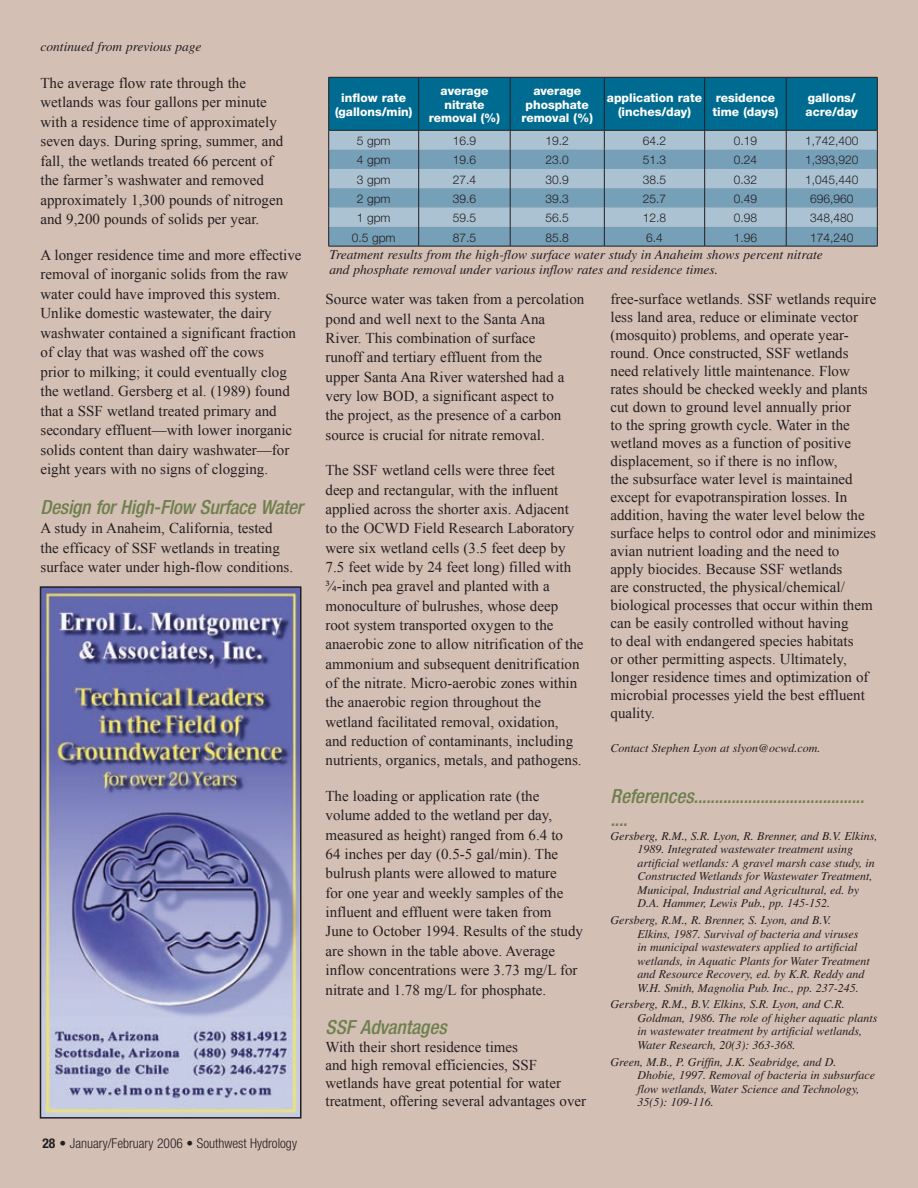
<style>
.page{position:relative;width:918px;height:1188px;background:#d4bfb4}
.page>*{position:absolute;margin:0;border:0;box-sizing:border-box;transform-origin:0 0}
.Subhead_2{font:italic 500 condensed 19.5px/23.5px "Helvetica Neue LT";letter-spacing:-.01em;color:#6e804e}
.Body{font:15px/19.4px "Times New Roman";color:#231f20}
.ContinuedFrom{font:italic 13.5px/15px "Times";color:#231f20}
.t1{font:300 condensed 13.5px "Helvetica Neue LT";color:#231f20}
.References{font:italic 12px/13.5px "Times";color:#231f20}
.Body-2{font:300 12px "Helvetica Neue LT";color:#231f20}
.Body-3{font:800 12px/13.5px "Helvetica Neue LT";color:#fff;text-align:center}
.Contact_line{font:italic 12px "Times";color:#231f20}
.s1{font-weight:700}
</style>
<div class="page">
<img style="left:43px;top:589px;width:256px;height:527px">
<div style="left:40px;top:586px;width:262px;height:533px;border:2px solid #231f20"></div>
<hr style="left:328px;top:246px;width:91px;height:1px;background:#231f20">
<hr style="left:419px;top:246px;width:91px;height:1px;background:#231f20">
<hr style="left:510px;top:246px;width:94px;height:1px;background:#231f20">
<hr style="left:604px;top:246px;width:101px;height:1px;background:#231f20">
<hr style="left:705px;top:246px;width:81px;height:1px;background:#231f20">
<hr style="left:786px;top:246px;width:92px;height:1px;background:#231f20">
<svg style="left:328px;top:77px;width:550px;height:169px;background:#6297b0"></svg>
<p class="ContinuedFrom" style="left:40px;top:39px;width:163px">continued from previous page</p>
<p class="Body" style="left:40px;top:73px;width:244px">The average flow rate through the wetlands was four gallons per minute with a residence time of approximately seven days. During spring, summer, and fall, the wetlands treated 66 percent of the farmer’s washwater and removed approximately 1,300 pounds of nitrogen and 9,200 pounds of solids per year.</p>
<p class="Body" style="left:40px;top:245px;width:263px">A longer residence time and more effective removal of inorganic solids from the raw water could have improved this system.<br>Unlike domestic wastewater, the dairy washwater contained a significant fraction of clay that was washed off the cows<br>prior to milking; it could eventually clog the wetland. Gersberg et al. (1989) found that a SSF wetland treated primary and secondary effluent—with lower inorganic solids content than dairy washwater—for eight years with no signs of clogging.</p>
<p class="Subhead_2" style="left:40px;top:495px;width:264px">Design for High-Flow Surface Water</p>
<p class="Body" style="left:40px;top:518px;width:254px">A study in Anaheim, California, tested the efficacy of SSF wetlands in treating surface water under high-flow conditions.</p>
<p class="t1" style="left:42px;top:1135px;width:256px"><span class="s1">28</span> • January/February 2006 • Southwest Hydrology</p>
<p class="Body-3" style="left:335px;top:91px;width:79px">inflow rate (gallons/min)</p>
<p class="Body-3" style="left:429px;top:84px;width:73px">average nitrate removal (%)</p>
<p class="Body-3" style="left:522px;top:84px;width:73px">average phosphate removal (%)</p>
<p class="Body-3" style="left:607px;top:91px;width:97px">application rate (inches/day)</p>
<p class="Body-3" style="left:713px;top:91px;width:67px;text-align:left">residence time (days)</p>
<p class="Body-3" style="left:806px;top:91px;width:54px;text-align:left">gallons/ acre/day</p>
<p class="Body-2" style="left:357px;top:134px;width:35px">5 gpm</p>
<p class="Body-2" style="left:453px;top:134px;width:25px">16.9</p>
<p class="Body-2" style="left:546px;top:134px;width:25px">19.2</p>
<p class="Body-2" style="left:643px;top:134px;width:25px">64.2</p>
<p class="Body-2" style="left:734px;top:134px;width:25px">0.19</p>
<p class="Body-2" style="left:805px;top:134px;width:55px">1,742,400</p>
<p class="Body-2" style="left:357px;top:153px;width:35px">4 gpm</p>
<p class="Body-2" style="left:453px;top:153px;width:25px">19.6</p>
<p class="Body-2" style="left:546px;top:153px;width:25px">23.0</p>
<p class="Body-2" style="left:643px;top:153px;width:25px">51.3</p>
<p class="Body-2" style="left:734px;top:153px;width:25px">0.24</p>
<p class="Body-2" style="left:805px;top:153px;width:55px">1,393,920</p>
<p class="Body-2" style="left:357px;top:172px;width:35px">3 gpm</p>
<p class="Body-2" style="left:453px;top:172px;width:25px">27.4</p>
<p class="Body-2" style="left:546px;top:172px;width:25px">30.9</p>
<p class="Body-2" style="left:643px;top:172px;width:25px">38.5</p>
<p class="Body-2" style="left:734px;top:172px;width:25px">0.32</p>
<p class="Body-2" style="left:805px;top:172px;width:55px">1,045,440</p>
<p class="Body-2" style="left:357px;top:191px;width:35px">2 gpm</p>
<p class="Body-2" style="left:453px;top:191px;width:25px">39.6</p>
<p class="Body-2" style="left:546px;top:191px;width:25px">39.3</p>
<p class="Body-2" style="left:643px;top:191px;width:25px">25.7</p>
<p class="Body-2" style="left:734px;top:191px;width:25px">0.49</p>
<p class="Body-2" style="left:810px;top:191px;width:45px">696,960</p>
<p class="Body-2" style="left:357px;top:211px;width:35px">1 gpm</p>
<p class="Body-2" style="left:453px;top:211px;width:25px">59.5</p>
<p class="Body-2" style="left:546px;top:211px;width:25px">56.5</p>
<p class="Body-2" style="left:643px;top:211px;width:25px">12.8</p>
<p class="Body-2" style="left:734px;top:211px;width:25px">0.98</p>
<p class="Body-2" style="left:810px;top:211px;width:45px">348,480</p>
<p class="Body-2" style="left:352px;top:230px;width:45px">0.5 gpm</p>
<p class="Body-2" style="left:453px;top:230px;width:25px">87.5</p>
<p class="Body-2" style="left:546px;top:230px;width:25px">85.8</p>
<p class="Body-2" style="left:646px;top:230px;width:18px">6.4</p>
<p class="Body-2" style="left:734px;top:230px;width:25px">1.96</p>
<p class="Body-2" style="left:810px;top:230px;width:45px">174,240</p>
<p class="ContinuedFrom" style="left:329px;top:247px;width:495px">Treatment results from the high-flow surface water study in Anaheim shows percent nitrate and phosphate removal under various inflow rates and residence times.</p>
<p class="Body" style="left:326px;top:289px;width:260px">Source water was taken from a percolation pond and well next to the Santa Ana River. This combination of surface<br>runoff and tertiary effluent from the<br>upper Santa Ana River watershed had a very low BOD, a significant aspect to<br>the project, as the presence of a carbon source is crucial for nitrate removal.</p>
<p class="Body" style="left:326px;top:460px;width:259px">The SSF wetland cells were three feet deep and rectangular, with the influent applied across the shorter axis. Adjacent to the OCWD Field Research Laboratory were six wetland cells (3.5 feet deep by 7.5 feet wide by 24 feet long) filled with ¾-inch pea gravel and planted with a monoculture of bulrushes, whose deep root system transported oxygen to the anaerobic zone to allow nitrification of the ammonium and subsequent denitrification of the nitrate. Micro-aerobic zones within the anaerobic region throughout the wetland facilitated removal, oxidation, and reduction of contaminants, including nutrients, organics, metals, and pathogens.</p>
<p class="Body" style="left:326px;top:786px;width:259px">The loading or application rate (the volume added to the wetland per day, measured as height) ranged from 6.4 to<br>64 inches per day (0.5-5 gal/min). The bulrush plants were allowed to mature<br>for one year and weekly samples of the influent and effluent were taken from<br>June to October 1994. Results of the study are shown in the table above. Average inflow concentrations were 3.73 mg/L for nitrate and 1.78 mg/L for phosphate.</p>
<p class="Subhead_2" style="left:326px;top:1015px;width:123px">SSF Advantages</p>
<p class="Body" style="left:326px;top:1038px;width:262px;line-height:18px">With their short residence times<br>and high removal efficiencies, SSF wetlands have great potential for water treatment, offering several advantages over</p>
<p class="Body" style="left:610px;top:290px;width:267px;line-height:18px">free-surface wetlands. SSF wetlands require less land area, reduce or eliminate vector (mosquito) problems, and operate year&shy;round. Once constructed, SSF wetlands need relatively little maintenance. Flow rates should be checked weekly and plants cut down to ground level annually prior<br>to the spring growth cycle. Water in the wetland moves as a function of positive displacement, so if there is no inflow,<br>the subsurface water level is maintained except for evapotranspiration losses. In addition, having the water level below the surface helps to control odor and minimizes avian nutrient loading and the need to<br>apply biocides. Because SSF wetlands<br>are constructed, the physical/chemical/ biological processes that occur within them can be easily controlled without having<br>to deal with endangered species habitats<br>or other permitting aspects. Ultimately, longer residence times and optimization of microbial processes yield the best effluent quality.</p>
<p class="Contact_line" style="left:610px;top:742px;width:211px">Contact Stephen Lyon at slyon@ocwd.com.</p>
<p class="Subhead_2" style="left:610px;top:784px;width:255px">References......................................... ....</p>
<p class="References" style="left:638px;top:829px;width:241px;text-indent:-27px">Gersberg, R.M., S.R. Lyon, R. Brenner, and B.V. Elkins, 1989. Integrated wastewater treatment using artificial wetlands: A gravel marsh case study, in Constructed Wetlands for Wastewater Treatment, Municipal, Industrial and Agricultural, ed. by D.A. Hammer, Lewis Pub., pp. 145-152.</p>
<p class="References" style="left:638px;top:913px;width:234px;text-indent:-27px">Gersberg, R.M., R. Brenner, S. Lyon, and B.V.<br>Elkins, 1987. Survival of bacteria and viruses in municipal wastewaters applied to artificial wetlands, in Aquatic Plants for Water Treatment and Resource Recovery, ed. by K.R. Reddy and W.H. Smith, Magnolia Pub. Inc., pp. 237-245.</p>
<p class="References" style="left:638px;top:998px;width:242px;text-indent:-27px">Gersberg, R.M., B.V. Elkins, S.R. Lyon, and C.R.<br>Goldman, 1986. The role of higher aquatic plants in wastewater treatment by artificial wetlands, Water Research, 20(3): 363-368.</p>
<p class="References" style="left:638px;top:1055px;width:239px;text-indent:-27px">Green, M.B., P. Griffin, J.K. Seabridge, and D.<br>Dhobie, 1997. Removal of bacteria in subsurface flow wetlands, Water Science and Technology, 35(5): 109-116.</p>
</div>
